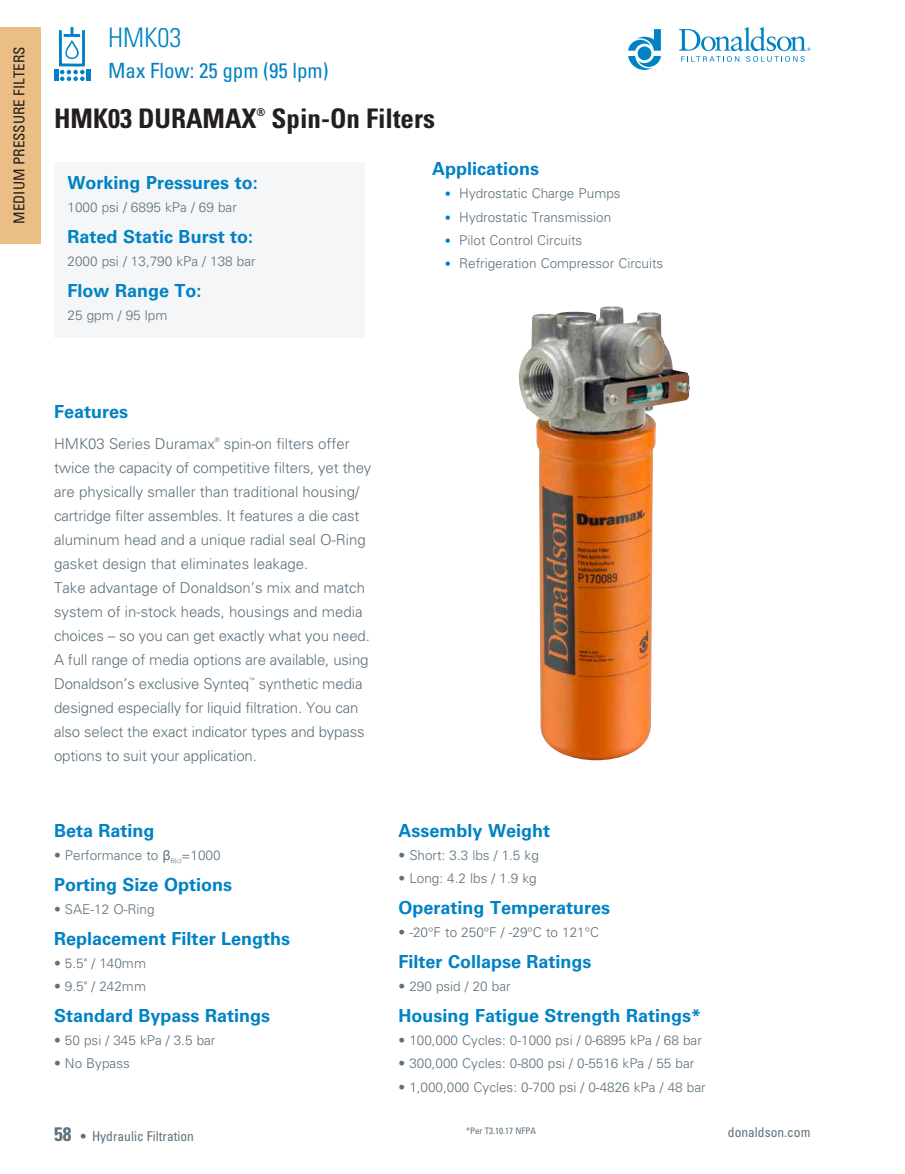
<style>
.page{position:relative;width:905px;height:1174px;background:#fff}
.page>*{position:absolute;margin:0;border:0;box-sizing:border-box;transform-origin:0 0}
.t1{font:700 condensed 27px "Univers LT Std";color:#231f20}
.t2{font:300 condensed 27px "Univers LT Std";color:#0082c4}
.t3{font:condensed 21px "Univers LT Std";color:#0082c4}
.t4{font:700 18px "Univers LT Std";color:#0082c4}
.t5{font:300 15px/24px "Univers LT Std";letter-spacing:-.01em;color:#5d707c}
.t6{font:condensed 15px "Univers LT Std";color:#231f20}
.t7{font:300 13.5px "Univers LT Std";color:#5d707c}
.t8{font:condensed 13.5px "Univers LT Std";color:#5d707c}
.t9{font:700 condensed 10.8px "Univers LT Std";color:#231f20}
.t10{font:condensed 9px "Univers LT Std";color:#5d707c}
.t11{font:300 6px "Univers LT Std";color:#5d707c}
.s1{font-weight:700;font-size:12px;color:#0082c4}
.s2{font-family:"Helvetica";font-weight:400}
.s3{font-weight:700;font-size:19.5px}
.s4{font-weight:700}
</style>
<div class="page">
<div style="left:0;top:27px;width:40px;height:216px;background:#eabe85"></div>
<svg style="left:628px;top:29px;width:33px;height:41px"></svg>
<svg style="left:679px;top:27px;width:131px;height:35px"></svg>
<svg style="left:59px;top:27px;width:26px;height:54px"></svg>
<hr style="left:87px;top:70px;width:4px;height:11px;background:#0082c4">
<hr style="left:54px;top:70px;width:4px;height:11px;background:#0082c4">
<img style="left:518px;top:306px;width:172px;height:454px">
<div style="left:54px;top:162px;width:310px;height:176px;background:#f4f6f7"></div>
<p class="t6" style="left:10px;top:224px;width:179px;rotate:-90deg">MEDIUM PRESSURE FILTERS</p>
<h1 class="t2" style="left:108px;top:21px;width:75px">HMK03</h1>
<h2 class="t3" style="left:108px;top:57px;width:222px">Max Flow: 25 gpm (95 lpm)</h2>
<h1 class="t1" style="left:54px;top:101px;width:204px">HMK03 DURAMAX</h1>
<p class="t9" style="left:256px;top:105px;width:10px">®</p>
<h1 class="t1" style="left:271px;top:101px;width:165px">Spin-On Filters</h1>
<p class="t4" style="left:68px;top:172px;width:192px">Working Pressures to:</p>
<p class="t7" style="left:68px;top:199px;width:171px">1000 psi / 6895 kPa / 69 bar</p>
<p class="t4" style="left:68px;top:226px;width:187px">Rated Static Burst to:</p>
<p class="t7" style="left:68px;top:253px;width:190px">2000 psi / 13,790 kPa / 138 bar</p>
<p class="t4" style="left:68px;top:280px;width:136px">Flow Range To:</p>
<p class="t7" style="left:68px;top:307px;width:101px">25 gpm / 95 lpm</p>
<p class="t4" style="left:432px;top:158px;width:109px">Applications</p>
<p class="t7" style="left:446px;top:185px;width:176px"><span class="s1">•</span> Hydrostatic Charge Pumps</p>
<p class="t7" style="left:446px;top:209px;width:167px"><span class="s1">•</span> Hydrostatic Transmission</p>
<p class="t7" style="left:446px;top:232px;width:138px"><span class="s1">•</span> Pilot Control Circuits</p>
<p class="t7" style="left:446px;top:255px;width:219px"><span class="s1">•</span> Refrigeration Compressor Circuits</p>
<p class="t4" style="left:54px;top:401px;width:76px">Features</p>
<p class="t5" style="left:54px;top:431px;width:162px">HMK03 Series Duramax</p>
<p class="t11" style="left:215px;top:437px;width:6px">®</p>
<p class="t5" style="left:54px;top:431px;width:319px;text-indent:170px">spin-on filters offer twice the capacity of competitive filters, yet they are physically smaller than traditional housing/ cartridge filter assembles. It features a die cast aluminum head and a unique radial seal O-Ring gasket design that eliminates leakage.<br>Take advantage of Donaldson’s mix and match system of in-stock heads, housings and media choices – so you can get exactly what you need.<br>A full range of media options are available, using Donaldson’s exclusive Synteq</p>
<p class="t11" style="left:249px;top:677px;width:7px">™</p>
<p class="t5" style="left:54px;top:671px;width:312px;text-indent:205px">synthetic media designed especially for liquid filtration. You can also select the exact indicator types and bypass options to suit your application.</p>
<p class="t4" style="left:54px;top:820px;width:102px">Beta Rating</p>
<p class="t7" style="left:54px;top:847px;width:168px">• Performance to <span class="s2">β</span><sub>6(c)</sub>=1000</p>
<p class="t4" style="left:54px;top:874px;width:180px">Porting Size Options</p>
<p class="t7" style="left:54px;top:901px;width:102px">• SAE-12 O-Ring</p>
<p class="t4" style="left:54px;top:928px;width:238px">Replacement Filter Lengths</p>
<p class="t7" style="left:54px;top:955px;width:93px">• 5.5" / 140mm</p>
<p class="t7" style="left:54px;top:978px;width:93px">• 9.5" / 242mm</p>
<p class="t4" style="left:54px;top:1005px;width:218px">Standard Bypass Ratings</p>
<p class="t7" style="left:54px;top:1032px;width:163px">• 50 psi / 345 kPa / 3.5 bar</p>
<p class="t7" style="left:54px;top:1055px;width:77px">• No Bypass</p>
<p class="t8" style="left:54px;top:1128px;width:141px"><span class="s3">58</span> <span class="s4">•</span> Hydraulic Filtration</p>
<p class="t4" style="left:398px;top:820px;width:153px">Assembly Weight</p>
<p class="t7" style="left:398px;top:847px;width:142px">• Short: 3.3 lbs / 1.5 kg</p>
<p class="t7" style="left:398px;top:870px;width:140px">• Long: 4.2 lbs / 1.9 kg</p>
<p class="t4" style="left:398px;top:897px;width:213px">Operating Temperatures</p>
<p class="t7" style="left:398px;top:924px;width:202px">• -20°F to 250°F / -29°C to 121°C</p>
<p class="t4" style="left:398px;top:951px;width:195px">Filter Collapse Ratings</p>
<p class="t7" style="left:398px;top:978px;width:114px">• 290 psid / 20 bar</p>
<p class="t4" style="left:398px;top:1005px;width:304px">Housing Fatigue Strength Ratings*</p>
<p class="t7" style="left:398px;top:1032px;width:305px">• 100,000 Cycles: 0-1000 psi / 0-6895 kPa / 68 bar</p>
<p class="t7" style="left:398px;top:1055px;width:297px">• 300,000 Cycles: 0-800 psi / 0-5516 kPa / 55 bar</p>
<p class="t7" style="left:398px;top:1079px;width:308px">• 1,000,000 Cycles: 0-700 psi / 0-4826 kPa / 48 bar</p>
<p class="t10" style="left:466px;top:1125px;width:71px">*Per T3.10.17 NFPA</p>
<p class="t8" style="left:728px;top:1124px;width:84px">donaldson.com</p>
</div>
